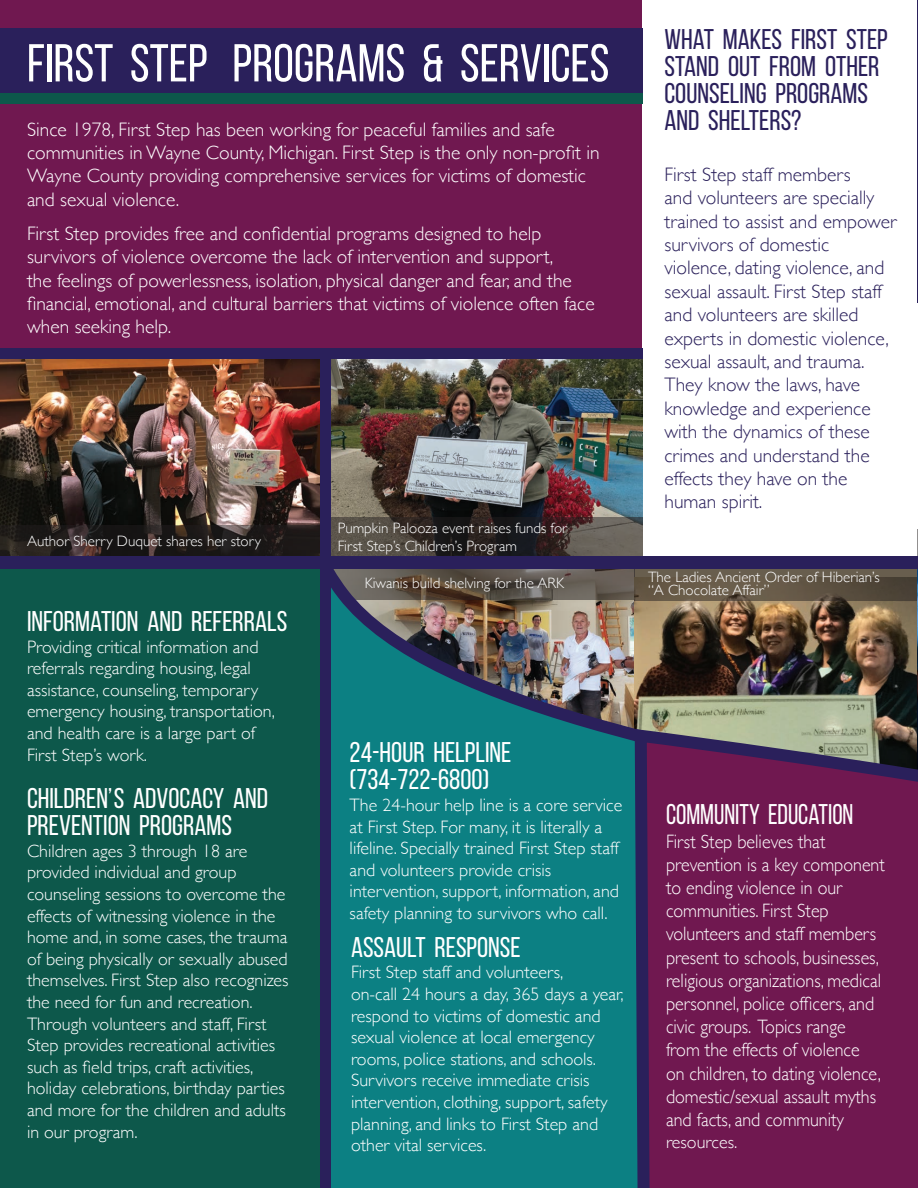
<style>
.page{position:relative;width:918px;height:1188px;background:#fff}
.page>*{position:absolute;margin:0;border:0;box-sizing:border-box;transform-origin:0 0}
.t1{font:53.25px "Bebas Neue";color:#fff}
.t2{font:28.5px/27px "Bebas Neue";color:#fff}
.t3{font:28.5px/27px "Bebas Neue";color:#2a205b}
.t4{font:28.5px "Bebas Neue";color:#fff;scale:.93 1}
.t5{font:300 19.5px/23.4px "Gill Sans";color:#fff}
.t6{font:300 19.5px/23.4px "Gill Sans";color:#2a205b}
.t7{font:300 19.35px/23.2px "Gill Sans";color:#fff;scale:.93 1}
.t8{font:300 18px/21.6px "Gill Sans";color:#fff}
.t9{font:300 15px/13.5px "Gill Sans";color:#fff}
</style>
<div class="page">
<div style="left:0;top:0;width:643px;height:566px;background:#701850"></div>
<div style="left:0;top:37px;width:643px;height:67px;background:#0d584b"></div>
<div style="left:0;top:28px;width:643px;height:64px;background:#2a205b"></div>
<img style="left:331px;top:358px;width:312px;height:133px">
<img style="left:331px;top:491px;width:587px;height:697px">
<svg style="left:629px;top:722px;width:289px;height:466px;background:#6a2254"></svg>
<img style="left:917px;top:782px;width:1px;height:342px">
<hr style="left:917px;top:1124px;width:1px;height:64px;background:#231f20">
<hr style="left:917px;top:0;width:1px;height:302px;background:#2a205b">
<svg style="left:917px;top:529px;width:1px;height:27px"></svg>
<div style="left:0;top:562px;width:321px;height:626px;background:#0d584b"></div>
<img style="left:0;top:358px;width:321px;height:167px">
<svg style="left:0;top:525px;width:321px;height:31px;background:#241e1d"></svg>
<div style="left:0;top:556px;width:918px;height:13px;background:#2a205b"></div>
<div style="left:321px;top:353px;width:10px;height:835px;background:#2a205b"></div>
<div style="left:0;top:348px;width:643px;height:10px;background:#2a205b"></div>
<h1 class="t1" style="left:27px;top:34px;width:584px">FIRST STEP PROGRAMS &amp; SERVICES</h1>
<p class="t5" style="left:27px;top:117px;width:574px">Since 1978, First Step has been working for peaceful families and safe communities in Wayne County, Michigan. First Step is the only non-profit in Wayne County providing comprehensive services for victims of domestic and sexual violence.</p>
<p class="t5" style="left:27px;top:221px;width:569px">First Step provides free and confidential programs designed to help survivors of violence overcome the lack of intervention and support,<br>the feelings of powerlessness, isolation, physical danger and fear, and the financial, emotional, and cultural barriers that victims of violence often face when seeking help.</p>
<p class="t9" style="left:27px;top:534px;width:235px">Author Sherry Duquet shares her story</p>
<p class="t9" style="left:338px;top:518px;width:231px;line-height:18px">Pumpkin Palooza event raises funds for<br>First Step’s Children’s Program</p>
<h2 class="t3" style="left:664px;top:26px;width:225px">WHAT MAKES FIRST STEP<br>STAND OUT FROM OTHER<br>COUNSELING PROGRAMS<br>AND SHELTERS?</h2>
<p class="t6" style="left:664px;top:162px;width:234px">First Step staff members<br>and volunteers are specially trained to assist and empower survivors of domestic violence, dating violence, and sexual assault. First Step staff and volunteers are skilled experts in domestic violence, sexual assault, and trauma.<br>They know the laws, have knowledge and experience with the dynamics of these crimes and understand the effects they have on the human spirit.</p>
<h2 class="t2" style="left:27px;top:607px;width:262px">INFORMATION AND REFERRALS</h2>
<p class="t8" style="left:27px;top:635px;width:249px">Providing critical information and referrals regarding housing, legal assistance, counseling, temporary emergency housing, transportation, and health care is a large part of First Step’s work.</p>
<h2 class="t2" style="left:27px;top:785px;width:243px">CHILDREN’S ADVOCACY AND<br>PREVENTION PROGRAMS</h2>
<p class="t8" style="left:27px;top:839px;width:263px">Children ages 3 through 18 are provided individual and group counseling sessions to overcome the effects of witnessing violence in the home and, in some cases, the trauma of being physically or sexually abused themselves. First Step also recognizes the need for fun and recreation.<br>Through volunteers and staff, First Step provides recreational activities such as field trips, craft activities, holiday celebrations, birthday parties and more for the children and adults in our program.</p>
<p class="t9" style="left:365px;top:576px;width:201px">Kiwanis build shelving for the ARK</p>
<p class="t9" style="left:648px;top:569px;width:233px">The Ladies Ancient Order of Hiberian’s “A Chocolate Affair”</p>
<h2 class="t2" style="left:350px;top:739px;width:163px">24-HOUR HELPLINE (734-722-6800)</h2>
<p class="t8" style="left:350px;top:793px;width:274px">The 24-hour help line is a core service at First Step. For many, it is literally a lifeline. Specially trained First Step staff and volunteers provide crisis intervention, support, information, and safety planning to survivors who call.</p>
<h2 class="t2" style="left:351px;top:933px;width:171px">ASSAULT RESPONSE</h2>
<p class="t8" style="left:351px;top:961px;width:274px">First Step staff and volunteers,<br>on-call 24 hours a day, 365 days a year, respond to victims of domestic and sexual violence at local emergency rooms, police stations, and schools.<br>Survivors receive immediate crisis intervention, clothing, support, safety planning, and links to First Step and other vital services.</p>
<h2 class="t4" style="left:666px;top:799px;width:203px">COMMUNITY EDUCATION</h2>
<p class="t7" style="left:666px;top:829px;width:237px">First Step believes that prevention is a key component to ending violence in our communities. First Step volunteers and staff members present to schools, businesses, religious organizations, medical personnel, police officers, and civic groups. Topics range<br>from the effects of violence<br>on children, to dating violence, domestic/sexual assault myths and facts, and community</p>
<p class="t8" style="left:666px;top:1130px;width:73px">resources.</p>
</div>
